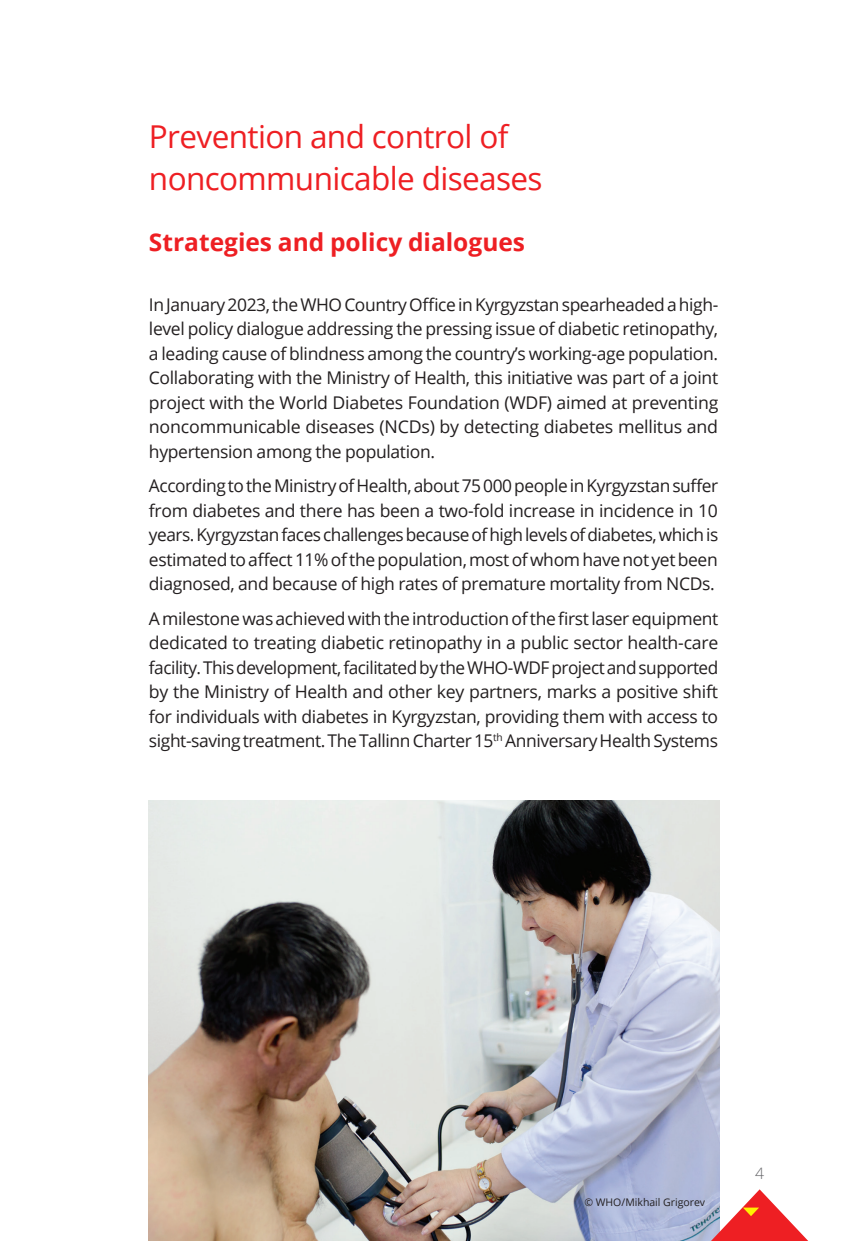
<style>
.page{position:relative;width:844px;height:1241px;background:#fff}
.page>*{position:absolute;margin:0;border:0;box-sizing:border-box;transform-origin:0 0}
.t1{font:31.5px/42px "Open Sans";letter-spacing:-.02em;color:#ee1f23}
.t2{font:700 24.5px "Open Sans";color:#ee1f23}
.t3{font:17.5px/24.5px "Open Sans";letter-spacing:-.02em;color:#231f20;text-align:justify}
.t4{font:300 15.75px "Open Sans";color:#636366}
.t5{font:10.5px "Open Sans";color:#231f20}
</style>
<div class="page">
<img style="left:149px;top:800px;width:570px;height:440px">
<svg style="left:680px;top:1189px;width:128px;height:51px"></svg>
<h1 class="t1" style="left:149px;top:115px;width:395px">Prevention and control of noncommunicable diseases</h1>
<h2 class="t2" style="left:149px;top:225px;width:377px">Strategies and policy dialogues</h2>
<p class="t3" style="left:149px;top:291px;width:570px">In January 2023, the WHO Country Office in Kyrgyzstan spearheaded a high&shy;level policy dialogue addressing the pressing issue of diabetic retinopathy, a leading cause of blindness among the country’s working-age population.<br>Collaborating with the Ministry of Health, this initiative was part of a joint project with the World Diabetes Foundation (WDF) aimed at preventing noncommunicable diseases (NCDs) by detecting diabetes mellitus and hypertension among the population.</p>
<p class="t3" style="left:149px;top:473px;width:570px">According to the Ministry of Health, about 75 000 people in Kyrgyzstan suffer from diabetes and there has been a two-fold increase in incidence in 10 years. Kyrgyzstan faces challenges because of high levels of diabetes, which is estimated to affect 11% of the population, most of whom have not yet been diagnosed, and because of high rates of premature mortality from NCDs.</p>
<p class="t3" style="left:149px;top:605px;width:570px">A milestone was achieved with the introduction of the first laser equipment dedicated to treating diabetic retinopathy in a public sector health-care facility. This development, facilitated by the WHO-WDF project and supported by the Ministry of Health and other key partners, marks a positive shift for individuals with diabetes in Kyrgyzstan, providing them with access to sight-saving treatment. The Tallinn Charter 15<sup>th</sup> Anniversary Health Systems</p>
<p class="t5" style="left:584px;top:1194px;width:122px">© WHO/Mikhail Grigorev</p>
<p class="t4" style="left:755px;top:1161px;width:10px">4</p>
</div>
